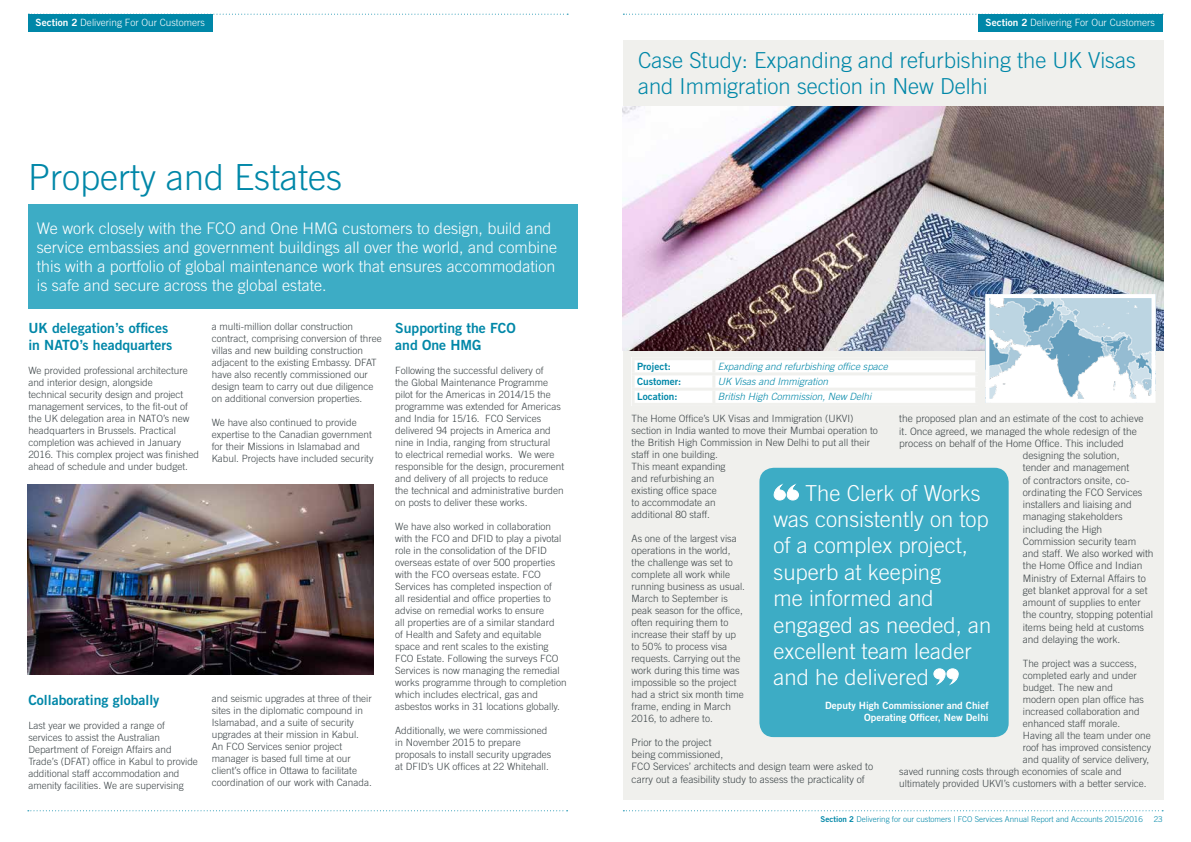
<style>
.page{position:relative;width:1191px;height:842px;background:#fff}
.page>*{position:absolute;margin:0;border:0;box-sizing:border-box;transform-origin:0 0}
.t1{font:300 36px "Trade Gothic LT Std";color:#0087a8}
.t2{font:300 22px/26.4px "Trade Gothic LT Std";color:#fff}
.t3{font:300 22px/26.4px "Trade Gothic LT Std";color:#0087a8}
.t4{font:300 16px/19.2px "Trade Gothic LT Std";color:#fff}
.t5{font:14px/16.8px "Trade Gothic LT Std Bd 2";color:#0087a8}
.t6{font:300 10.2px/12.2px "Trade Gothic LT Std";color:#3d4548}
.t7{font:300 10px/12px "Trade Gothic LT Std";color:#3d4548}
.t8{font:italic 300 10px "Trade Gothic LT Std";color:#0087a8}
.t9{font:300 10px "Trade Gothic LT Std";color:#fff}
.t10{font:10px/12px "Trade Gothic LT Std Bd 2";color:#fff;text-align:right}
.t11{font:10px "Trade Gothic LT Std Bd 2";color:#0087a8}
.t12{font:300 8px "Trade Gothic LT Std";color:#0087a8}
.s1{font-family:"Trade Gothic LT Std Bd 2";font-weight:400}
</style>
<div class="page">
<svg style="left:213px;top:14px;width:355px;height:1px"></svg>
<svg style="left:28px;top:810px;width:539px;height:1px"></svg>
<svg style="left:623px;top:14px;width:540px;height:1px"></svg>
<svg style="left:623px;top:810px;width:540px;height:1px"></svg>
<div style="left:28px;top:14px;width:185px;height:17px;background:#0087a8"></div>
<div style="left:977px;top:14px;width:185px;height:17px;background:#0087a8"></div>
<div style="left:623px;top:40px;width:540px;height:759px;background:#f0f0ed"></div>
<img style="left:623px;top:106px;width:540px;height:244px">
<img style="left:990px;top:299px;width:160px;height:99px">
<div style="left:985px;top:294px;width:170px;height:109px;border:4px solid #fff"></div>
<div style="left:631px;top:357px;width:347px;height:49px;background:#fff"></div>
<hr style="left:631px;top:357px;width:83px;height:3px;background:#f0f0ed">
<hr style="left:714px;top:357px;width:264px;height:3px;background:#f0f0ed">
<hr style="left:631px;top:372px;width:83px;height:3px;background:#f0f0ed">
<hr style="left:714px;top:372px;width:264px;height:3px;background:#f0f0ed">
<hr style="left:631px;top:388px;width:83px;height:3px;background:#f0f0ed">
<svg style="left:631px;top:360px;width:3px;height:43px"></svg>
<hr style="left:714px;top:388px;width:264px;height:3px;background:#f0f0ed">
<svg style="left:712px;top:360px;width:3px;height:43px"></svg>
<svg style="left:975px;top:360px;width:3px;height:43px"></svg>
<hr style="left:631px;top:403px;width:83px;height:3px;background:#f0f0ed">
<hr style="left:714px;top:403px;width:264px;height:3px;background:#f0f0ed">
<div style="left:759px;top:468px;width:249px;height:269px;background:#3dacc5;border-radius:14px"></div>
<svg style="left:773px;top:483px;width:26px;height:18px"></svg>
<svg style="left:933px;top:668px;width:26px;height:18px"></svg>
<div style="left:28px;top:204px;width:549px;height:105px;background:#3dacc5"></div>
<img style="left:27px;top:485px;width:347px;height:190px">
<p class="t9" style="left:36px;top:17px;width:171px"><span class="s1">Section 2</span> Delivering For Our Customers</p>
<p class="t9" style="left:985px;top:17px;width:171px"><span class="s1">Section 2</span> Delivering For Our Customers</p>
<h1 class="t1" style="left:28px;top:156px;width:316px">Property and Estates</h1>
<p class="t4" style="left:37px;top:218px;width:522px">We work closely with the FCO and One HMG customers to design, build and service embassies and government buildings all over the world, and combine this with a portfolio of global maintenance work that ensures accommodation is safe and secure across the global estate.</p>
<h3 class="t5" style="left:28px;top:320px;width:145px">UK delegation’s offices in NATO’s headquarters</h3>
<p class="t7" style="left:28px;top:364px;width:172px">We provided professional architecture and interior design, alongside<br>technical security design and project management services, to the fit-out of the UK delegation area in NATO’s new headquarters in Brussels. Practical completion was achieved in January 2016. This complex project was finished ahead of schedule and under budget.</p>
<h3 class="t5" style="left:28px;top:692px;width:133px">Collaborating globally</h3>
<p class="t7" style="left:28px;top:720px;width:171px">Last year we provided a range of services to assist the Australian Department of Foreign Affairs and Trade’s (DFAT) office in Kabul to provide additional staff accommodation and amenity facilities. We are supervising</p>
<p class="t7" style="left:212px;top:321px;width:172px">a multi-million dollar construction contract, comprising conversion of three villas and new building construction adjacent to the existing Embassy. DFAT have also recently commissioned our design team to carry out due diligence on additional conversion properties.</p>
<p class="t7" style="left:212px;top:417px;width:163px">We have also continued to provide expertise to the Canadian government for their Missions in Islamabad and Kabul. Projects have included security</p>
<p class="t7" style="left:212px;top:693px;width:162px">and seismic upgrades at three of their sites in the diplomatic compound in Islamabad, and a suite of security upgrades at their mission in Kabul.<br>An FCO Services senior project manager is based full time at our client’s office in Ottawa to facilitate coordination of our work with Canada.</p>
<h3 class="t5" style="left:395px;top:320px;width:122px">Supporting the FCO and One HMG</h3>
<p class="t7" style="left:395px;top:364px;width:170px">Following the successful delivery of<br>the Global Maintenance Programme pilot for the Americas in 2014/15 the programme was extended for Americas and India for 15/16. FCO Services delivered 94 projects in America and nine in India, ranging from structural<br>to electrical remedial works. We were responsible for the design, procurement and delivery of all projects to reduce<br>the technical and administrative burden on posts to deliver these works.</p>
<p class="t7" style="left:395px;top:520px;width:173px">We have also worked in collaboration with the FCO and DFID to play a pivotal role in the consolidation of the DFID overseas estate of over 500 properties with the FCO overseas estate. FCO Services has completed inspection of<br>all residential and office properties to advise on remedial works to ensure<br>all properties are of a similar standard<br>of Health and Safety and equitable space and rent scales to the existing FCO Estate. Following the surveys FCO Services is now managing the remedial works programme through to completion which includes electrical, gas and asbestos works in 31 locations globally.</p>
<p class="t7" style="left:395px;top:724px;width:158px">Additionally, we were commissioned in November 2015 to prepare proposals to install security upgrades at DFID’s UK offices at 22 Whitehall.</p>
<h2 class="t3" style="left:638px;top:47px;width:499px">Case Study: Expanding and refurbishing the UK Visas and Immigration section in New Delhi</h2>
<p class="t11" style="left:637px;top:360px;width:35px">Project:</p>
<p class="t8" style="left:718px;top:360px;width:172px">Expanding and refurbishing office space</p>
<p class="t11" style="left:637px;top:375px;width:46px">Customer:</p>
<p class="t8" style="left:718px;top:376px;width:112px">UK Visas and Immigration</p>
<p class="t11" style="left:637px;top:391px;width:42px">Location:</p>
<p class="t8" style="left:718px;top:391px;width:155px">British High Commission, New Delhi</p>
<p class="t7" style="left:631px;top:412px;width:248px">The Home Office’s UK Visas and Immigration (UKVI) section in India wanted to move their Mumbai operation to the British High Commission in New Delhi to put all their staff in one building.<br>This meant expanding<br>and refurbishing an<br>existing office space<br>to accommodate an<br>additional 80 staff.</p>
<p class="t7" style="left:631px;top:532px;width:115px">As one of the largest visa operations in the world, the challenge was set to complete all work while running business as usual.<br>March to September is peak season for the office, often requiring them to increase their staff by up to 50% to process visa requests. Carrying out the work during this time was impossible so the project had a strict six month time frame, ending in March<br>2016, to adhere to.</p>
<p class="t6" style="left:631px;top:736px;width:243px">Prior to the project<br>being commissioned,<br>FCO Services’ architects and design team were asked to carry out a feasibility study to assess the practicality of</p>
<p class="t6" style="left:899px;top:413px;width:246px">the proposed plan and an estimate of the cost to achieve</p>
<p class="t6" style="left:899px;top:425px;width:239px">it. Once agreed, we managed the whole redesign of the</p>
<p class="t6" style="left:899px;top:437px;width:226px">process on behalf of the Home Office. This included</p>
<p class="t6" style="left:1022px;top:449px;width:98px">designing the solution,</p>
<p class="t6" style="left:1022px;top:462px;width:108px">tender and management</p>
<p class="t6" style="left:1022px;top:474px;width:108px">of contractors onsite, co-</p>
<p class="t6" style="left:1022px;top:486px;width:121px">ordinating the FCO Services</p>
<p class="t6" style="left:1022px;top:498px;width:110px">installers and liaising and</p>
<p class="t6" style="left:1022px;top:511px;width:101px">managing stakeholders</p>
<p class="t6" style="left:1022px;top:523px;width:81px">including the High</p>
<p class="t6" style="left:1022px;top:535px;width:115px">Commission security team</p>
<p class="t6" style="left:1022px;top:547px;width:132px">and staff. We also worked with</p>
<p class="t6" style="left:1022px;top:559px;width:121px">the Home Office and Indian</p>
<p class="t6" style="left:1022px;top:572px;width:124px">Ministry of External Affairs to</p>
<p class="t6" style="left:1022px;top:584px;width:126px">get blanket approval for a set</p>
<p class="t6" style="left:1022px;top:596px;width:119px">amount of supplies to enter</p>
<p class="t6" style="left:1022px;top:608px;width:132px">the country, stopping potential</p>
<p class="t6" style="left:1022px;top:621px;width:123px">items being held at customs</p>
<p class="t6" style="left:1022px;top:633px;width:99px">and delaying the work.</p>
<p class="t7" style="left:1022px;top:657px;width:115px">The project was a success,</p>
<p class="t7" style="left:1022px;top:669px;width:115px">completed early and under</p>
<p class="t7" style="left:1022px;top:681px;width:92px">budget. The new and</p>
<p class="t7" style="left:1022px;top:693px;width:123px">modern open plan office has</p>
<p class="t7" style="left:1022px;top:705px;width:118px">increased collaboration and</p>
<p class="t7" style="left:1022px;top:717px;width:99px">enhanced staff morale.</p>
<p class="t7" style="left:1022px;top:729px;width:129px">Having all the team under one</p>
<p class="t7" style="left:1022px;top:741px;width:130px">roof has improved consistency</p>
<p class="t7" style="left:1022px;top:753px;width:128px">and quality of service delivery,</p>
<p class="t7" style="left:899px;top:765px;width:224px">saved running costs through economies of scale and</p>
<p class="t7" style="left:899px;top:777px;width:249px">ultimately provided UKVI’s customers with a better service.</p>
<h2 class="t2" style="left:773px;top:479px;width:219px;text-indent:31px">The Clerk of Works was consistently on top of a complex project, superb at keeping<br>me informed and engaged as needed, an excellent team leader and he delivered</h2>
<p class="t10" style="left:825px;top:700px;width:165px">Deputy High Commissioner and Chief<br>Operating Officer, New Delhi</p>
<p class="t12" style="left:820px;top:815px;width:324px"><span class="s1">Section 2</span> Delivering for our customers | FCO Services Annual Report and Accounts 2015/2016</p>
<p class="t12" style="left:1153px;top:815px;width:10px">23</p>
</div>
